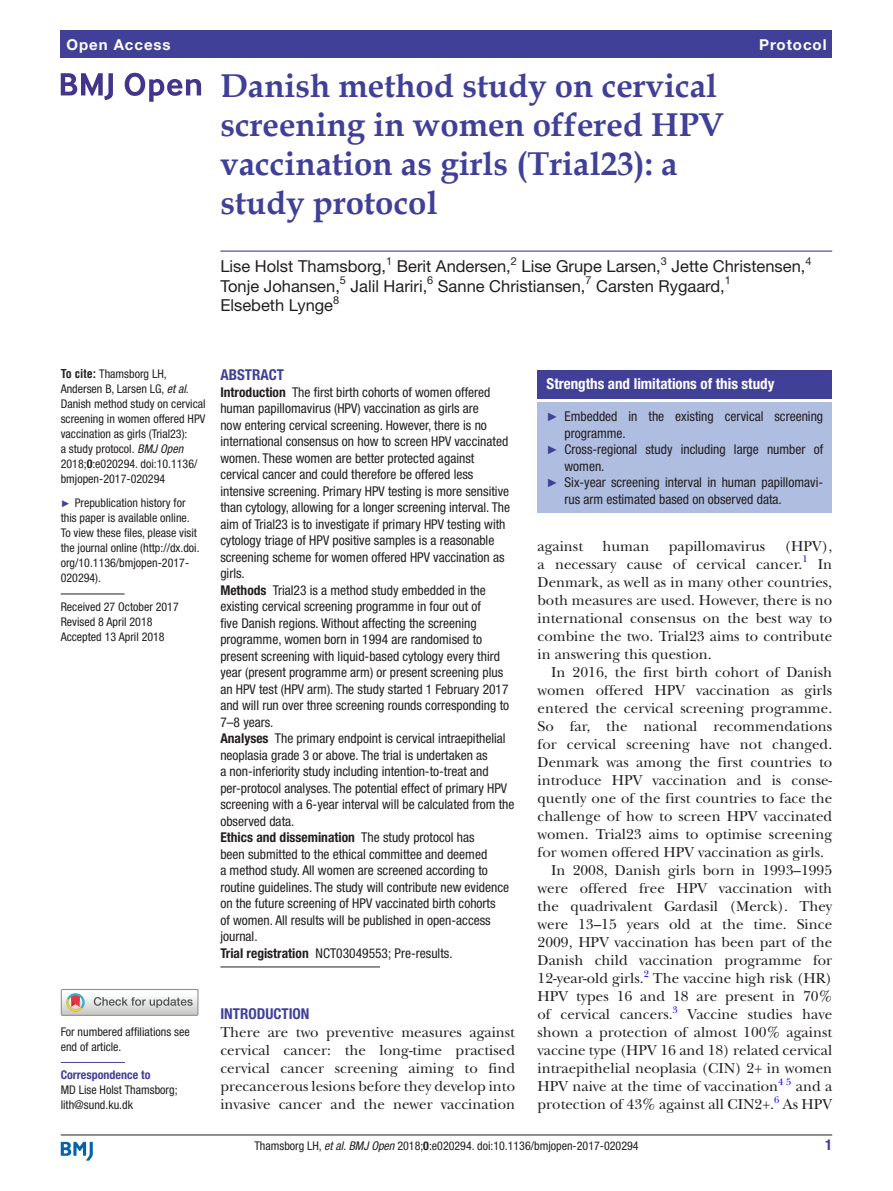
<style>
.page{position:relative;width:893px;height:1191px;background:#fff}
.page>*{position:absolute;margin:0;border:0;box-sizing:border-box;transform-origin:0 0}
.t1{font:700 33px/39px "Book Antiqua";color:#414099}
.t2{font:16.5px "Helvetica Neue LT Std";color:#231f20}
.t3{font:15px/18px "New Baskerville";color:#231f20;text-align:justify}
.t4{font:700 condensed 15px "Helvetica Neue LT Std";color:#fff}
.t5{font:700 condensed 15px "Helvetica Neue LT Std";color:#414099}
.t6{font:700 15px "Helvetica Neue LT Std";letter-spacing:.065em;color:#fff}
.t7{font:condensed 13.5px/16.5px "Helvetica Neue LT Std";color:#231f20}
.t8{font:condensed 12px/15px "Helvetica Neue LT Std";color:#231f20}
.t9{font:700 condensed 12px "Helvetica Neue LT Std";color:#414099}
.t10{font:10.95px "Helvetica Neue LT Std";color:#231f20}
.t11{font:9.9px "New Baskerville";color:#00f}
.s1{font-family:"Helvetica LT Std";font-weight:700}
.s2{font-style:italic}
.s3{font-weight:700}
.s4{font-family:"Arial";font-stretch:normal;font-size:9.75px;color:#414099}
.s5{font-family:"Arial";font-stretch:normal;font-size:12px;color:#414099}
</style>
<div class="page">
<hr style="left:61px;top:1134px;width:771px;height:1px;background:#231f20">
<svg style="left:61px;top:1141px;width:32px;height:19px"></svg>
<div style="left:61px;top:31px;width:771px;height:27px;background:#414099"></div>
<hr style="left:220px;top:250px;width:612px;height:2px;background:#414099">
<hr style="left:61px;top:593px;width:64px;height:1px;background:#231f20">
<hr style="left:61px;top:1062px;width:64px;height:1px;background:#414099">
<svg style="left:61px;top:73px;width:52px;height:27px"></svg>
<svg style="left:125px;top:73px;width:76px;height:29px"></svg>
<div style="left:61px;top:989px;width:138px;height:27px;border:1px solid #969090"></div>
<svg style="left:61px;top:989px;width:137px;height:26px"></svg>
<hr style="left:220px;top:966px;width:160px;height:1px;background:#231f20">
<div style="left:538px;top:370px;width:294px;height:28px;background:#414099"></div>
<div style="left:538px;top:402px;width:294px;height:110px;background:#afbde1"></div>
<p class="t6" style="left:66px;top:35px;width:106px">Open Access</p>
<p class="t6" style="left:759px;top:35px;width:69px">Protocol</p>
<h1 class="t1" style="left:220px;top:66px;width:506px">Danish method study on cervical screening in women offered HPV vaccination as girls (Trial23): a study protocol</h1>
<p class="t2" style="left:220px;top:257px;width:167px">Lise Holst Thamsborg,</p>
<p class="t10" style="left:386px;top:254px;width:8px">1</p>
<p class="t2" style="left:397px;top:257px;width:115px">Berit Andersen,</p>
<p class="t10" style="left:511px;top:254px;width:8px">2</p>
<p class="t2" style="left:521px;top:257px;width:141px">Lise Grupe Larsen,</p>
<p class="t10" style="left:661px;top:254px;width:8px">3</p>
<p class="t2" style="left:672px;top:257px;width:135px">Jette Christensen,</p>
<p class="t10" style="left:805px;top:254px;width:8px">4</p>
<p class="t2" style="left:220px;top:276px;width:121px">Tonje Johansen,</p>
<p class="t10" style="left:340px;top:274px;width:8px">5</p>
<p class="t2" style="left:351px;top:276px;width:78px">Jalil Hariri,</p>
<p class="t10" style="left:427px;top:274px;width:8px">6</p>
<p class="t2" style="left:438px;top:276px;width:149px">Sanne Christiansen,</p>
<p class="t10" style="left:586px;top:274px;width:8px">7</p>
<p class="t2" style="left:596px;top:276px;width:130px">Carsten Rygaard,</p>
<p class="t10" style="left:725px;top:274px;width:8px">1</p>
<p class="t2" style="left:220px;top:296px;width:114px">Elsebeth Lynge</p>
<p class="t10" style="left:333px;top:293px;width:8px">8</p>
<p class="t8" style="left:61px;top:366px;width:146px"><span class="s1">To cite:</span> Thamsborg LH,<br>Andersen B, Larsen LG, <span class="s2">et al</span>.<br>Danish method study on cervical screening in women offered HPV vaccination as girls (Trial23):<br>a study protocol. <span class="s2">BMJ Open<br></span>2018;<span class="s3">0</span>:e020294. doi:10.1136/ bmjopen-2017-020294</p>
<p class="t8" style="left:61px;top:495px;width:140px"><span class="s4">►</span> Prepublication history for this paper is available online.<br>To view these files, please visit the journal online (http://dx.doi. org/10.1136/bmjopen-2017-<br>020294).</p>
<p class="t8" style="left:61px;top:599px;width:120px">Received 27 October 2017<br>Revised 8 April 2018<br>Accepted 13 April 2018</p>
<p class="t8" style="left:61px;top:1024px;width:130px">For numbered affiliations see end of article.</p>
<p class="t9" style="left:61px;top:1067px;width:91px">Correspondence to</p>
<p class="t8" style="left:61px;top:1082px;width:118px">MD Lise Holst Thamsborg; lith@sund.ku.dk</p>
<p class="t5" style="left:220px;top:366px;width:65px">Abstract</p>
<p class="t7" style="left:220px;top:384px;width:296px"><span class="s3">Introduction</span> The first birth cohorts of women offered human papillomavirus (HPV) vaccination as girls are<br>now entering cervical screening. However, there is no international consensus on how to screen HPV vaccinated women. These women are better protected against cervical cancer and could therefore be offered less intensive screening. Primary HPV testing is more sensitive than cytology, allowing for a longer screening interval. The aim of Trial23 is to investigate if primary HPV testing with cytology triage of HPV positive samples is a reasonable screening scheme for women offered HPV vaccination as girls.<br><span class="s3">Methods</span> Trial23 is a method study embedded in the existing cervical screening programme in four out of<br>five Danish regions. Without affecting the screening programme, women born in 1994 are randomised to present screening with liquid-based cytology every third year (present programme arm) or present screening plus an HPV test (HPV arm). The study started 1 February 2017 and will run over three screening rounds corresponding to 7–8 years.<br><span class="s3">Analyses</span> The primary endpoint is cervical intraepithelial neoplasia grade 3 or above. The trial is undertaken as<br>a non-inferiority study including intention-to-treat and per-protocol analyses. The potential effect of primary HPV screening with a 6-year interval will be calculated from the observed data.<br><span class="s3">Ethics and dissemination</span> The study protocol has<br>been submitted to the ethical committee and deemed<br>a method study. All women are screened according to routine guidelines. The study will contribute new evidence on the future screening of HPV vaccinated birth cohorts<br>of women. All results will be published in open-access journal.<br><span class="s3">Trial registration</span> NCT03049553; Pre-results.</p>
<p class="t5" style="left:220px;top:1005px;width:91px">Introduction</p>
<p class="t3" style="left:220px;top:1023px;width:296px">There are two preventive measures against cervical cancer: the long-time practised cervical cancer screening aiming to find precancerous lesions before they develop into invasive cancer and the newer vaccination</p>
<p class="t4" style="left:547px;top:375px;width:229px">Strengths and limitations of this study</p>
<p class="t7" style="left:547px;top:408px;width:278px"><span class="s5">►</span> Embedded in the existing cervical screening</p>
<p class="t7" style="left:565px;top:424px;width:63px">programme.</p>
<p class="t7" style="left:547px;top:441px;width:278px"><span class="s5">►</span> Cross-regional study including large number of</p>
<p class="t7" style="left:565px;top:457px;width:41px">women.</p>
<p class="t7" style="left:547px;top:474px;width:278px"><span class="s5">►</span> Six-year screening interval in human papillomavi-</p>
<p class="t7" style="left:565px;top:490px;width:219px">rus arm estimated based on observed data.</p>
<p class="t3" style="left:538px;top:537px;width:47px">against</p>
<p class="t3" style="left:603px;top:537px;width:48px">human</p>
<p class="t3" style="left:669px;top:537px;width:98px">papillomavirus</p>
<p class="t3" style="left:538px;top:537px;width:296px;text-indent:247px">(HPV), a necessary cause of cervical cancer.<sup>1</sup></p>
<p class="t3" style="left:538px;top:555px;width:296px;text-indent:280px">In Denmark, as well as in many other countries, both measures are used. However, there is no international consensus on the best way to combine the two. Trial23 aims to contribute in answering this question.</p>
<p class="t3" style="left:551px;top:663px;width:283px">In 2016, the first birth cohort of Danish</p>
<p class="t3" style="left:538px;top:681px;width:296px">women offered HPV vaccination as girls</p>
<p class="t3" style="left:538px;top:699px;width:296px">entered the cervical screening programme.</p>
<p class="t3" style="left:538px;top:717px;width:296px">So far, the national recommendations</p>
<p class="t3" style="left:538px;top:735px;width:296px">for cervical screening have not changed.</p>
<p class="t3" style="left:538px;top:753px;width:296px">Denmark was among the first countries to</p>
<p class="t3" style="left:538px;top:771px;width:296px">introduce HPV vaccination and is conse-</p>
<p class="t3" style="left:538px;top:789px;width:296px">quently one of the first countries to face the</p>
<p class="t3" style="left:538px;top:807px;width:296px">challenge of how to screen HPV vaccinated</p>
<p class="t3" style="left:538px;top:825px;width:296px">women. Trial23 aims to optimise screening</p>
<p class="t3" style="left:538px;top:843px;width:288px">for women offered HPV vaccination as girls.</p>
<p class="t3" style="left:551px;top:861px;width:283px">In 2008, Danish girls born in 1993–1995</p>
<p class="t3" style="left:538px;top:879px;width:296px">were offered free HPV vaccination with</p>
<p class="t3" style="left:538px;top:897px;width:296px">the quadrivalent Gardasil (Merck). They</p>
<p class="t3" style="left:538px;top:915px;width:296px">were 13–15 years old at the time. Since</p>
<p class="t3" style="left:538px;top:933px;width:296px">2009, HPV vaccination has been part of the</p>
<p class="t3" style="left:538px;top:951px;width:296px">Danish child vaccination programme for</p>
<p class="t3" style="left:538px;top:969px;width:108px">12-year-old girls.</p>
<p class="t11" style="left:644px;top:967px;width:7px">2</p>
<p class="t3" style="left:538px;top:969px;width:296px;text-indent:115px">The vaccine high risk (HR)<br>HPV types 16 and 18 are present in 70% of cervical cancers.<sup>3</sup></p>
<p class="t3" style="left:538px;top:1005px;width:296px;text-indent:150px">Vaccine studies have shown a protection of almost 100% against vaccine type (HPV 16 and 18) related cervical intraepithelial neoplasia (CIN) 2+ in women HPV naive at the time of vaccination</p>
<p class="t11" style="left:778px;top:1075px;width:15px">4 5</p>
<p class="t3" style="left:796px;top:1077px;width:38px">and a</p>
<p class="t3" style="left:538px;top:1095px;width:238px">protection of 43% against all CIN2+.</p>
<p class="t11" style="left:774px;top:1093px;width:7px">6</p>
<p class="t3" style="left:783px;top:1095px;width:51px">As HPV</p>
<p class="t8" style="left:254px;top:1137px;width:386px">Thamsborg LH, <span class="s2">et al</span>. <span class="s2">BMJ Open</span> 2018;<span class="s3">0</span>:e020294. doi:10.1136/bmjopen-2017-020294</p>
<p class="t5" style="left:825px;top:1135px;width:9px">1</p>
</div>
